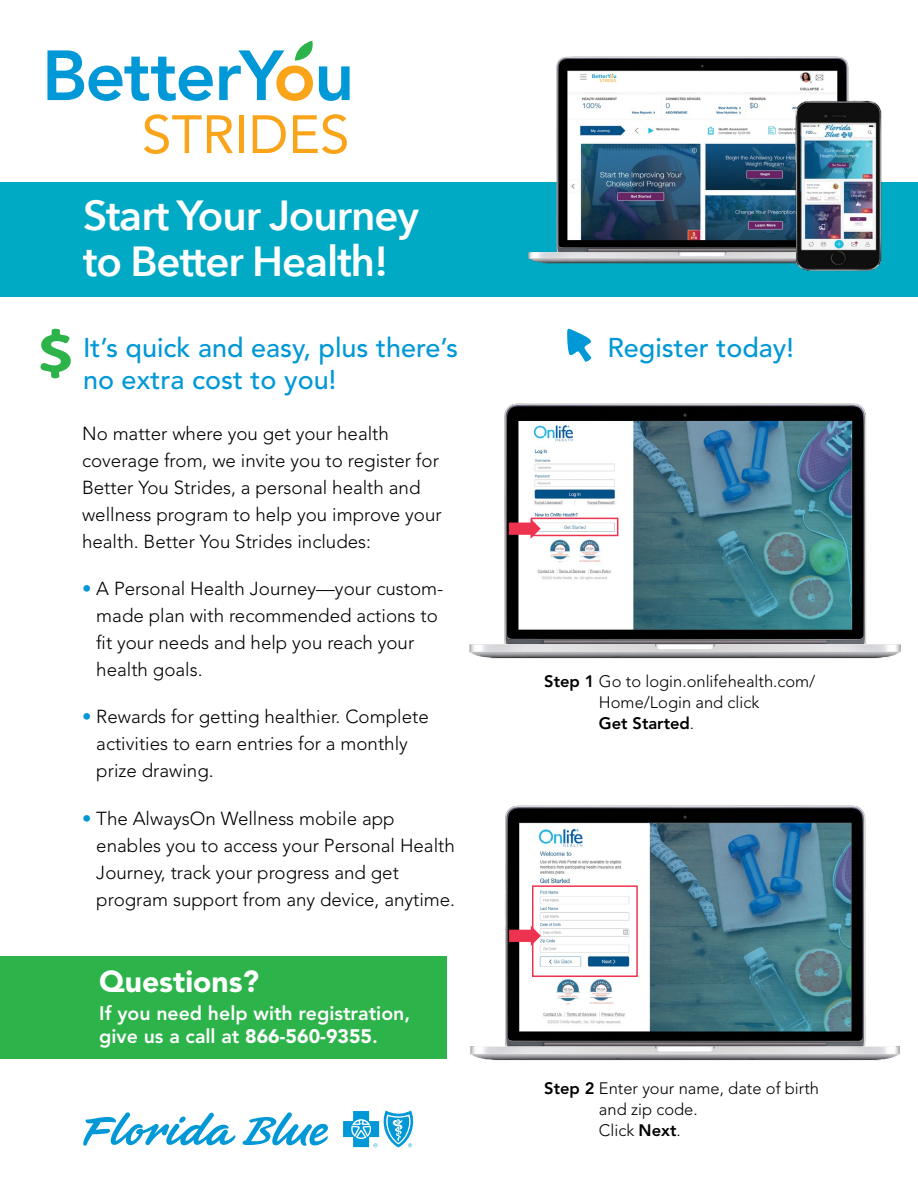
<style>
.page{position:relative;width:918px;height:1188px;background:#fff}
.page>*{position:absolute;margin:0;border:0;box-sizing:border-box;transform-origin:0 0}
.t1{font:600 42px/46.5px "Avenir Next";letter-spacing:-.025em;color:#fff}
.t2{font:900 30px "Avenir LT Std";color:#fff}
.t3{font:500 27px/31.5px "Avenir LT Std";color:#0098d6}
.t4{font:800 19.5px/23.4px "Avenir LT Std";color:#fff}
.t5{font:300 18.75px/27px "Avenir LT Std";color:#000}
.t6{font:300 16.5px/21px "Avenir LT Std";color:#000}
.s1{color:#0098d6}
.s2{font-weight:900}
.s3{font-weight:800}
</style>
<div class="page">
<svg style="left:47px;top:50px;width:166px;height:51px"></svg>
<svg style="left:219px;top:41px;width:131px;height:60px"></svg>
<svg style="left:144px;top:114px;width:89px;height:40px"></svg>
<hr style="left:240px;top:115px;width:4px;height:38px;background:#faa41a">
<svg style="left:253px;top:115px;width:33px;height:38px"></svg>
<svg style="left:293px;top:114px;width:54px;height:40px"></svg>
<svg style="left:40px;top:329px;width:31px;height:50px"></svg>
<svg style="left:83px;top:1112px;width:153px;height:34px"></svg>
<svg style="left:243px;top:1112px;width:85px;height:34px"></svg>
<svg style="left:343px;top:1111px;width:70px;height:37px"></svg>
<div style="left:0;top:182px;width:918px;height:114px;background:#00aac5"></div>
<img style="left:528px;top:56px;width:321px;height:208px">
<img style="left:776px;top:100px;width:106px;height:171px">
<svg style="left:567px;top:329px;width:25px;height:33px"></svg>
<img style="left:469px;top:403px;width:432px;height:256px">
<img style="left:470px;top:805px;width:430px;height:256px">
<div style="left:531px;top:518px;width:87px;height:18px;border:2px solid #ee3350"></div>
<div style="left:532px;top:885px;width:106px;height:92px;border:2px solid #ee3350"></div>
<svg style="left:509px;top:926px;width:32px;height:20px"></svg>
<svg style="left:509px;top:519px;width:32px;height:20px"></svg>
<div style="left:0;top:957px;width:446px;height:102px;background:#2cb34a"></div>
<p class="t1" style="left:83px;top:191px;width:337px">Start Your Journey to Better Health!</p>
<p class="t3" style="left:83px;top:333px;width:377px">It’s quick and easy, plus there’s no extra cost to you!</p>
<p class="t3" style="left:607px;top:332px;width:188px">Register today!</p>
<p class="t5" style="left:82px;top:420px;width:361px">No matter where you get your health coverage from, we invite you to register for Better You Strides, a personal health and wellness program to help you improve your health. Better You Strides includes:</p>
<p class="t5" style="left:96px;top:575px;width:349px;text-indent:-14px"><span class="s1">•</span> A Personal Health Journey—your custom&shy;made plan with recommended actions to fit your needs and help you reach your health goals.</p>
<p class="t5" style="left:96px;top:704px;width:334px;text-indent:-14px"><span class="s1">•</span> Rewards for getting healthier. Complete activities to earn entries for a monthly prize drawing.</p>
<p class="t5" style="left:96px;top:805px;width:360px;text-indent:-14px"><span class="s1">•</span> The AlwaysOn Wellness mobile app enables you to access your Personal Health Journey, track your progress and get program support from any device, anytime.</p>
<p class="t2" style="left:99px;top:963px;width:161px">Questions?</p>
<p class="t4" style="left:99px;top:1001px;width:312px">If you need help with registration, give us a call at <span class="s2">866-560-9355</span>.</p>
<p class="t6" style="left:599px;top:671px;width:218px;text-indent:-55px"><span class="s3">Step 1</span> Go to login.onlifehealth.com/<br>Home/Login and click<br><span class="s3">Get Started</span>.</p>
<p class="t6" style="left:599px;top:1078px;width:222px;text-indent:-55px"><span class="s3">Step 2</span> Enter your name, date of birth and zip code.<br>Click <span class="s3">Next</span>.</p>
</div>
